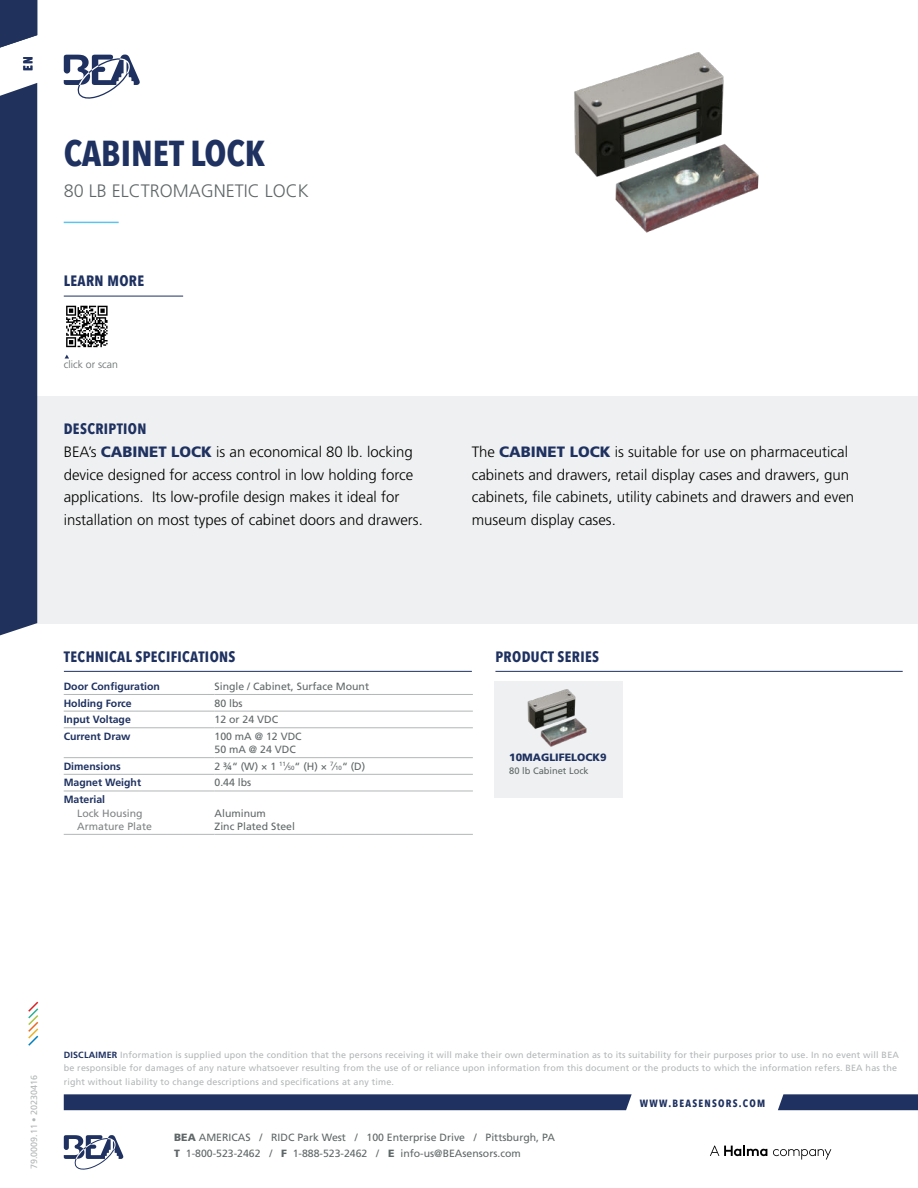
<style>
.page{position:relative;width:918px;height:1188px;background:#fff}
.page>*{position:absolute;margin:0;border:0;box-sizing:border-box;transform-origin:0 0}
.t1{font:700 36px "Avenir Next Condensed";color:#1e3160}
.t2{font:300 18px "Frutiger LT Std";color:#606768}
.t3{font:300 15px/22.5px "Frutiger LT Std";color:#000}
.t4{font:700 15px "Avenir Next Condensed";letter-spacing:.025em;color:#1e3160}
.t5{font:700 12.75px "Avenir Next Condensed";color:#1e3160}
.t6{font:900 10.65px "Frutiger LT Std";color:#1e3160}
.t7{font:10.5px/13.5px "Frutiger LT Std";color:#606768}
.t8{font:700 10.5px "Frutiger LT Std";color:#1e3160}
.t9{font:10.5px/13.5px "Frutiger LT Std";color:#7f8283}
.t10{font:700 10.5px "Avenir Next Condensed";letter-spacing:.12em;color:#1e3160}
.t11{font:300 10.5px "Frutiger LT Std";color:#606768}
.t12{font:9.3px "Frutiger LT Std";color:#606768}
.t13{font:9px/13.5px "Frutiger LT Std";letter-spacing:.02em;color:#b2b6b7}
.t14{font:9px "Frutiger LT Std";color:#b2b6b7}
.s1{font-weight:900;color:#1e3160}
.s2{font-size:6.15px}
.s3{font-weight:700;color:#1e3160}
.s4{font-weight:900}
</style>
<div class="page">
<svg style="left:64px;top:1135px;width:59px;height:35px"></svg>
<div style="left:64px;top:1094px;width:568px;height:16px;background:#1e3160"></div>
<svg style="left:778px;top:1094px;width:140px;height:16px;background:#273966"></svg>
<svg style="left:28px;top:1001px;width:11px;height:45px"></svg>
<svg style="left:710px;top:1146px;width:121px;height:14px"></svg>
<svg style="left:64px;top:55px;width:76px;height:44px"></svg>
<svg style="left:0;top:0;width:37px;height:48px;background:#3d4d70"></svg>
<img style="left:574px;top:52px;width:185px;height:181px">
<hr style="left:64px;top:222px;width:55px;height:1px;background:#5cc3ef">
<div style="left:0;top:396px;width:918px;height:227px;background:#eff0f1"></div>
<svg style="left:65px;top:355px;width:4px;height:4px"></svg>
<svg style="left:66px;top:306px;width:42px;height:41px"></svg>
<hr style="left:64px;top:671px;width:408px;height:1px;background:#1e3160">
<hr style="left:64px;top:694px;width:151px;height:1px;background:#b2b6b7">
<hr style="left:215px;top:694px;width:258px;height:1px;background:#b2b6b7">
<hr style="left:64px;top:711px;width:151px;height:1px;background:#b2b6b7">
<hr style="left:215px;top:711px;width:258px;height:1px;background:#b2b6b7">
<hr style="left:64px;top:728px;width:151px;height:1px;background:#b2b6b7">
<hr style="left:215px;top:728px;width:258px;height:1px;background:#b2b6b7">
<hr style="left:64px;top:757px;width:151px;height:1px;background:#b2b6b7">
<hr style="left:215px;top:757px;width:258px;height:1px;background:#b2b6b7">
<hr style="left:64px;top:774px;width:151px;height:1px;background:#b2b6b7">
<hr style="left:215px;top:774px;width:258px;height:1px;background:#b2b6b7">
<hr style="left:64px;top:791px;width:151px;height:1px;background:#b2b6b7">
<hr style="left:215px;top:791px;width:258px;height:1px;background:#b2b6b7">
<hr style="left:64px;top:834px;width:151px;height:1px;background:#b2b6b7">
<hr style="left:215px;top:834px;width:258px;height:1px;background:#b2b6b7">
<div style="left:494px;top:681px;width:129px;height:116px;background:#eff0f1"></div>
<img style="left:527px;top:689px;width:60px;height:58px">
<hr style="left:495px;top:671px;width:408px;height:1px;background:#1e3160">
<div style="left:0;top:83px;width:37px;height:552px;background:#20325b"></div>
<hr style="left:64px;top:296px;width:119px;height:1px;background:#1e3160">
<h3 class="t5" style="left:21px;top:71px;width:16px;rotate:-90deg">EN</h3>
<h1 class="t1" style="left:64px;top:132px;width:203px">CABINET LOCK</h1>
<h2 class="t2" style="left:64px;top:183px;width:247px">80 LB ELCTROMAGNETIC LOCK</h2>
<h3 class="t4" style="left:64px;top:272px;width:82px">LEARN MORE</h3>
<p class="t11" style="left:64px;top:360px;width:56px">click or scan</p>
<h3 class="t4" style="left:64px;top:420px;width:84px">DESCRIPTION</h3>
<h3 class="t3" style="left:64px;top:442px;width:361px">BEA’s <span class="s1">CABINET LOCK</span> is an economical 80 lb. locking device designed for access control in low holding force applications. Its low-profile design makes it ideal for installation on most types of cabinet doors and drawers.</h3>
<h3 class="t3" style="left:472px;top:442px;width:384px">The <span class="s1">CABINET LOCK</span> is suitable for use on pharmaceutical cabinets and drawers, retail display cases and drawers, gun cabinets, file cabinets, utility cabinets and drawers and even museum display cases.</h3>
<h3 class="t4" style="left:64px;top:648px;width:173px">TECHNICAL SPECIFICATIONS</h3>
<p class="t8" style="left:64px;top:682px;width:98px">Door Configuration</p>
<p class="t7" style="left:215px;top:680px;width:156px">Single / Cabinet, Surface Mount</p>
<p class="t8" style="left:64px;top:699px;width:70px">Holding Force</p>
<p class="t7" style="left:215px;top:697px;width:30px">80 lbs</p>
<p class="t8" style="left:64px;top:715px;width:69px">Input Voltage</p>
<p class="t7" style="left:215px;top:714px;width:65px">12 or 24 VDC</p>
<p class="t8" style="left:64px;top:732px;width:68px">Current Draw</p>
<p class="t7" style="left:215px;top:730px;width:89px">100 mA @ 12 VDC<br>50 mA @ 24 VDC</p>
<p class="t8" style="left:64px;top:762px;width:59px">Dimensions</p>
<p class="t7" style="left:215px;top:760px;width:152px">2 ¾“ (W) × 1 <sup>11</sup>∕<span class="s2">50</span>“ (H) × <sup>7</sup>∕<span class="s2">10</span>“ (D)</p>
<p class="t8" style="left:64px;top:778px;width:79px">Magnet Weight</p>
<p class="t7" style="left:215px;top:777px;width:38px">0.44 lbs</p>
<p class="t8" style="left:64px;top:795px;width:43px">Material</p>
<p class="t9" style="left:77px;top:807px;width:76px">Lock Housing<br>Armature Plate</p>
<p class="t7" style="left:215px;top:807px;width:82px">Aluminum<br>Zinc Plated Steel</p>
<h3 class="t4" style="left:495px;top:648px;width:105px">PRODUCT SERIES</h3>
<p class="t6" style="left:509px;top:751px;width:99px">10MAGLIFELOCK9</p>
<p class="t12" style="left:509px;top:767px;width:81px">80 lb Cabinet Lock</p>
<p class="t14" style="left:30px;top:1169px;width:96px;rotate:-90deg">79.0009.11 • 20230416</p>
<p class="t13" style="left:64px;top:1049px;width:837px"><span class="s3">DISCLAIMER</span> Information is supplied upon the condition that the persons receiving it will make their own determination as to its suitability for their purposes prior to use. In no event will BEA be responsible for damages of any nature whatsoever resulting from the use of or reliance upon information from this document or the products to which the information refers. BEA has the right without liability to change descriptions and specifications at any time.</p>
<p class="t7" style="left:174px;top:1132px;width:382px"><span class="s4">BEA</span> AMERICAS / RIDC Park West / 100 Enterprise Drive / Pittsburgh, PA</p>
<p class="t7" style="left:174px;top:1147px;width:348px"><span class="s4">T</span> 1-800-523-2462 / <span class="s4">F</span> 1-888-523-2462 / <span class="s4">E</span> info-us@BEAsensors.com</p>
<p class="t10" style="left:640px;top:1097px;width:127px">WWW.BEASENSORS.COM</p>
</div>
